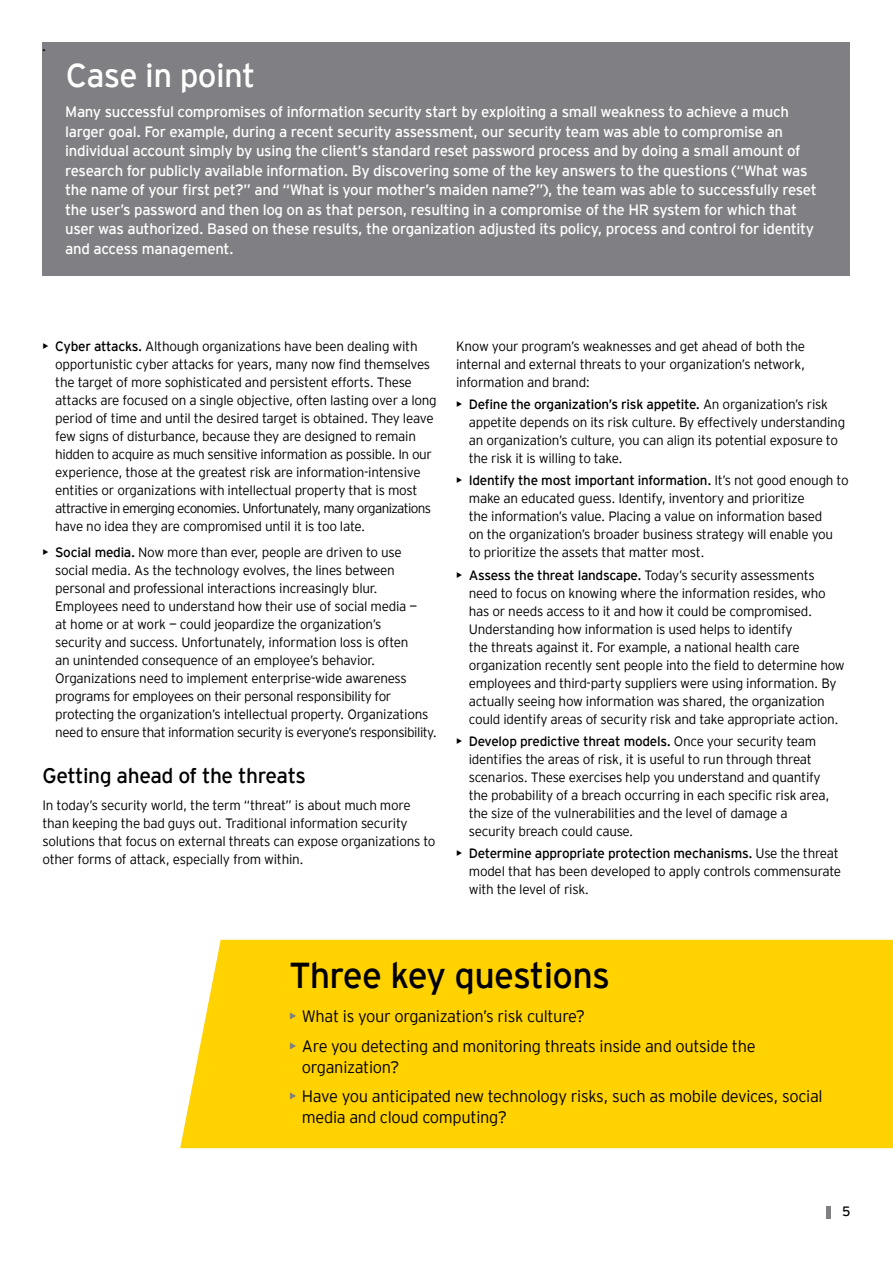
<style>
.page{position:relative;width:893px;height:1263px;background:#fff}
.page>*{position:absolute;margin:0;border:0;box-sizing:border-box;transform-origin:0 0}
.t1{font:36px "EY Interstate";letter-spacing:-.02em;color:#000}
.t2{font:33px "EY Interstate";letter-spacing:-.02em;color:#fff}
.t3{font:21px "EY Interstate";letter-spacing:-.02em;color:#000}
.t4{font:300 16.5px/21px "EY Interstate";letter-spacing:-.02em;color:#000}
.t5{font:15px/19.5px "EY Interstate";letter-spacing:-.02em;color:#fff}
.t6{font:300 13.5px/18px "EY Interstate";letter-spacing:-.02em;color:#000}
.t7{font:13.5px "EY Interstate";color:#000}
.t8{font:700 10.5px "EY Interstate";color:#000}
.s1{font-weight:400}
.s2{font-weight:400;color:#807f83}
</style>
<div class="page">
<hr style="left:826px;top:1206px;width:4px;height:12px;background:#807f83">
<div style="left:43px;top:43px;width:807px;height:233px;background:#807f83"></div>
<div style="left:180px;top:940px;width:713px;height:208px;background:#ffd200"></div>
<p class="t8" style="left:43px;top:40px;width:5px">.</p>
<h2 class="t2" style="left:66px;top:52px;width:191px">Case in point</h2>
<p class="t5" style="left:65px;top:101px;width:753px">Many successful compromises of information security start by exploiting a small weakness to achieve a much larger goal. For example, during a recent security assessment, our security team was able to compromise an individual account simply by using the client’s standard reset password process and by doing a small amount of research for publicly available information. By discovering some of the key answers to the questions (“What was the name of your first pet?” and “What is your mother’s maiden name?”), the team was able to successfully reset the user’s password and then log on as that person, resulting in a compromise of the HR system for which that user was authorized. Based on these results, the organization adjusted its policy, process and control for identity and access management.</p>
<p class="t6" style="left:55px;top:336px;width:383px;text-indent:-13px"><span class="s1">• Cyber attacks.</span> Although organizations have been dealing with opportunistic cyber attacks for years, many now find themselves the target of more sophisticated and persistent efforts. These attacks are focused on a single objective, often lasting over a long period of time and until the desired target is obtained. They leave few signs of disturbance, because they are designed to remain hidden to acquire as much sensitive information as possible. In our experience, those at the greatest risk are information-intensive entities or organizations with intellectual property that is most attractive in emerging economies. Unfortunately, many organizations have no idea they are compromised until it is too late.</p>
<p class="t6" style="left:55px;top:543px;width:383px;text-indent:-13px"><span class="s1">• Social media.</span> Now more than ever, people are driven to use social media. As the technology evolves, the lines between personal and professional interactions increasingly blur.<br>Employees need to understand how their use of social media —<br>at home or at work — could jeopardize the organization’s<br>security and success. Unfortunately, information loss is often<br>an unintended consequence of an employee’s behavior.<br>Organizations need to implement enterprise-wide awareness programs for employees on their personal responsibility for protecting the organization’s intellectual property. Organizations need to ensure that information security is everyone’s responsibility.</p>
<h3 class="t3" style="left:43px;top:760px;width:265px">Getting ahead of the threats</h3>
<p class="t6" style="left:43px;top:795px;width:395px">In today’s security world, the term “threat” is about much more than keeping the bad guys out. Traditional information security solutions that focus on external threats can expose organizations to other forms of attack, especially from within.</p>
<p class="t6" style="left:456px;top:336px;width:351px;text-align:justify">Know your program’s weaknesses and get ahead of both the internal and external threats to your organization’s network, information and brand:</p>
<p class="t6" style="left:469px;top:395px;width:378px;text-indent:-13px"><span class="s1">• Define the organization’s risk appetite.</span> An organization’s risk appetite depends on its risk culture. By effectively understanding an organization’s culture, you can align its potential exposure to the risk it is willing to take.</p>
<p class="t6" style="left:469px;top:471px;width:381px;text-indent:-13px"><span class="s1">• Identify the most important information.</span> It’s not good enough to make an educated guess. Identify, inventory and prioritize<br>the information’s value. Placing a value on information based<br>on the organization’s broader business strategy will enable you to prioritize the assets that matter most.</p>
<p class="t6" style="left:469px;top:565px;width:377px;text-indent:-13px"><span class="s1">• Assess the threat landscape.</span> Today’s security assessments need to focus on knowing where the information resides, who has or needs access to it and how it could be compromised.<br>Understanding how information is used helps to identify<br>the threats against it. For example, a national health care organization recently sent people into the field to determine how employees and third-party suppliers were using information. By actually seeing how information was shared, the organization could identify areas of security risk and take appropriate action.</p>
<p class="t6" style="left:469px;top:731px;width:362px;text-indent:-13px"><span class="s1">• Develop predictive threat models.</span> Once your security team identifies the areas of risk, it is useful to run through threat scenarios. These exercises help you understand and quantify the probability of a breach occurring in each specific risk area, the size of the vulnerabilities and the level of damage a security breach could cause.</p>
<p class="t6" style="left:469px;top:844px;width:374px;text-indent:-13px"><span class="s1">• Determine appropriate protection mechanisms.</span> Use the threat model that has been developed to apply controls commensurate with the level of risk.</p>
<h1 class="t1" style="left:289px;top:950px;width:322px">Three key questions</h1>
<p class="t4" style="left:289px;top:1005px;width:298px"><span class="s2">•</span> What is your organization’s risk culture?</p>
<p class="t4" style="left:302px;top:1034px;width:455px;text-indent:-13px"><span class="s2">•</span> Are you detecting and monitoring threats inside and outside the organization?</p>
<p class="t4" style="left:302px;top:1085px;width:522px;text-indent:-13px"><span class="s2">•</span> Have you anticipated new technology risks, such as mobile devices, social media and cloud computing?</p>
<p class="t7" style="left:842px;top:1202px;width:10px">5</p>
</div>
